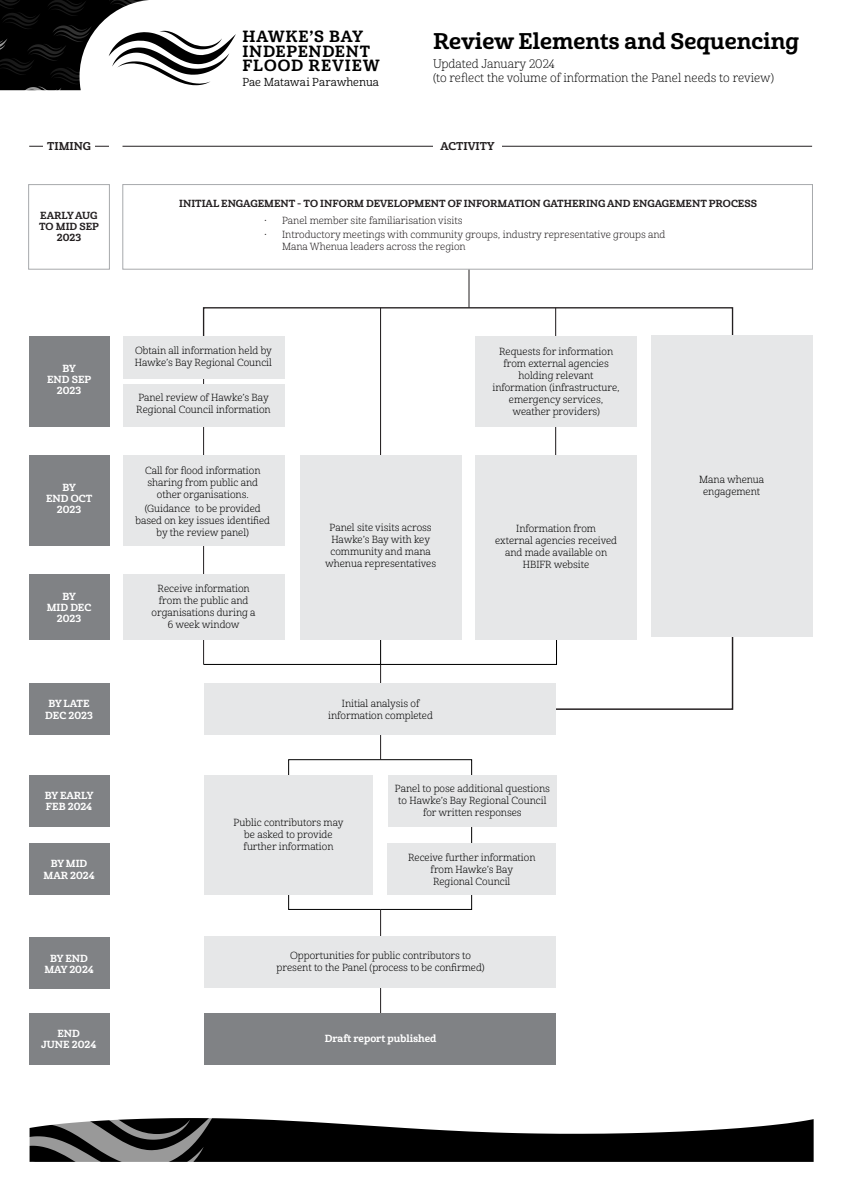
<style>
.page{position:relative;width:842px;height:1191px;background:#fff}
.page>*{position:absolute;margin:0;border:0;box-sizing:border-box;transform-origin:0 0}
.t1{font:22px "Cabrito Nor Bol";color:#000}
.t2{font:15.7px/14.4px "Cabrito Nor Bol";letter-spacing:.05em;color:#000}
.t3{font:12px/14.4px "Cabrito Nor Lig";color:#000}
.t4{font:11.2px "Cabrito Nor Reg";letter-spacing:-.005em;color:#000}
.t5{font:11px "Cabrito Nor Bol";color:#231f20}
.t6{font:10px/12px "Cabrito Nor Boo";color:#000;text-align:center}
.t7{font:10px/12px "Cabrito Nor Boo";color:#231f20}
.t8{font:10px/11px "Cabrito Nor Bol";color:#fff;text-align:center}
.t9{font:10px/11px "Cabrito Nor Bol";color:#231f20;text-align:center}
</style>
<div class="page">
<svg style="left:0;top:0;width:236px;height:91px"></svg>
<hr style="left:468px;top:269px;width:1px;height:39px;background:#231f20">
<hr style="left:380px;top:308px;width:1px;height:147px;background:#231f20">
<div style="left:122px;top:184px;width:691px;height:86px;border:1px solid #a7a9ac"></div>
<div style="left:29px;top:843px;width:80px;height:51px;background:#808285"></div>
<div style="left:29px;top:775px;width:80px;height:51px;background:#808285"></div>
<div style="left:29px;top:683px;width:80px;height:51px;background:#808285"></div>
<div style="left:29px;top:574px;width:80px;height:66px;background:#808285"></div>
<div style="left:29px;top:336px;width:80px;height:90px;background:#808285"></div>
<div style="left:28px;top:184px;width:82px;height:86px;border:1px solid #a7a9ac"></div>
<svg style="left:29px;top:1118px;width:785px;height:44px"></svg>
<div style="left:203px;top:307px;width:530px;height:32px;border:1px solid #231f20"></div>
<hr style="left:555px;top:308px;width:1px;height:147px;background:#231f20">
<hr style="left:203px;top:359px;width:1px;height:41px;background:#231f20">
<hr style="left:203px;top:414px;width:1px;height:164px;background:#231f20">
<svg style="left:203px;top:544px;width:531px;height:166px"></svg>
<hr style="left:380px;top:664px;width:1px;height:95px;background:#231f20">
<hr style="left:380px;top:909px;width:1px;height:104px;background:#231f20">
<div style="left:204px;top:683px;width:352px;height:51px;background:#e6e7e8"></div>
<div style="left:204px;top:936px;width:352px;height:51px;background:#e6e7e8"></div>
<div style="left:123px;top:384px;width:161px;height:42px;background:#e6e7e8"></div>
<div style="left:123px;top:336px;width:161px;height:42px;background:#e6e7e8"></div>
<div style="left:123px;top:455px;width:161px;height:91px;background:#e6e7e8"></div>
<div style="left:300px;top:455px;width:161px;height:185px;background:#e6e7e8"></div>
<div style="left:29px;top:455px;width:80px;height:91px;background:#808285"></div>
<div style="left:475px;top:455px;width:162px;height:185px;background:#e6e7e8"></div>
<div style="left:123px;top:574px;width:161px;height:66px;background:#e6e7e8"></div>
<div style="left:651px;top:336px;width:161px;height:301px;background:#e6e7e8"></div>
<div style="left:204px;top:1013px;width:352px;height:51px;background:#808285"></div>
<div style="left:29px;top:1013px;width:80px;height:51px;background:#808285"></div>
<div style="left:29px;top:938px;width:80px;height:51px;background:#808285"></div>
<div style="left:475px;top:336px;width:162px;height:90px;background:#e6e7e8"></div>
<hr style="left:29px;top:146px;width:80px;height:1px;background:#231f20">
<hr style="left:122px;top:146px;width:690px;height:1px;background:#231f20">
<div style="left:44px;top:140px;width:51px;height:12px;background:#fff"></div>
<div style="left:433px;top:140px;width:68px;height:12px;background:#fff"></div>
<div style="left:380px;top:759px;width:92px;height:151px;border:1px solid #000"></div>
<div style="left:288px;top:759px;width:93px;height:151px;border:1px solid #000"></div>
<div style="left:204px;top:775px;width:169px;height:119px;background:#e6e7e8"></div>
<div style="left:388px;top:775px;width:168px;height:51px;background:#e6e7e8"></div>
<div style="left:388px;top:843px;width:168px;height:51px;background:#e6e7e8"></div>
<h2 class="t2" style="left:242px;top:30px;width:139px">HAWKE’S BAY<br>INDEPENDENT<br>FLOOD REVIEW</h2>
<p class="t4" style="left:242px;top:75px;width:138px">Pae Matawai Parawhenua</p>
<h1 class="t1" style="left:433px;top:27px;width:368px">Review Elements and Sequencing</h1>
<p class="t3" style="left:433px;top:56px;width:342px">Updated January 2024<br>(to reflect the volume of information the Panel needs to review)</p>
<p class="t5" style="left:47px;top:140px;width:45px">TIMING</p>
<p class="t5" style="left:441px;top:140px;width:55px">ACTIVITY</p>
<p class="t9" style="left:39px;top:210px;width:61px">EARLY AUG<br>TO MID SEP<br>2023</p>
<p class="t9" style="left:179px;top:198px;width:579px">INITIAL ENGAGEMENT - TO INFORM DEVELOPMENT OF INFORMATION GATHERING AND ENGAGEMENT PROCESS</p>
<p class="t7" style="left:264px;top:215px;width:200px">• Panel member site familiarisation visits</p>
<p class="t7" style="left:282px;top:229px;width:385px;text-indent:-18px">• Introductory meetings with community groups, industry representative groups and<br>Mana Whenua leaders across the region</p>
<p class="t8" style="left:47px;top:363px;width:46px">BY<br>END SEP<br>2023</p>
<p class="t8" style="left:46px;top:482px;width:48px">BY<br>END OCT<br>2023</p>
<p class="t8" style="left:47px;top:591px;width:46px">BY<br>MID DEC<br>2023</p>
<p class="t8" style="left:45px;top:697px;width:49px;line-height:12px">BY LATE<br>DEC 2023</p>
<p class="t8" style="left:45px;top:790px;width:50px;text-align:left">BY EARLY<br>FEB 2024</p>
<p class="t8" style="left:43px;top:858px;width:53px">BY MID<br>MAR 2024</p>
<p class="t8" style="left:44px;top:952px;width:51px">BY END<br>MAY 2024</p>
<p class="t8" style="left:41px;top:1027px;width:57px">END<br>JUNE 2024</p>
<p class="t6" style="left:135px;top:344px;width:139px;text-align:left">Obtain all information held by<br>Hawke’s Bay Regional Council</p>
<p class="t6" style="left:136px;top:392px;width:136px;text-align:left">Panel review of Hawke’s Bay<br>Regional Council information</p>
<p class="t6" style="left:145px;top:464px;width:117px">Call for flood information sharing from public and other organisations.</p>
<p class="t6" style="left:135px;top:502px;width:136px">(Guidance to be provided based on key issues identified by the review panel)</p>
<p class="t6" style="left:152px;top:582px;width:106px">Receive information from the public and organisations during a<br>6 week window</p>
<p class="t6" style="left:492px;top:345px;width:129px">Requests for information from external agencies holding relevant information (infrastructure, emergency services, weather providers)</p>
<p class="t6" style="left:325px;top:521px;width:112px">Panel site visits across<br>Hawke’s Bay with key community and mana whenua representatives</p>
<p class="t6" style="left:495px;top:522px;width:123px">Information from<br>external agencies received and made available on<br>HBIFR website</p>
<p class="t6" style="left:328px;top:697px;width:106px">Initial analysis of information completed</p>
<p class="t6" style="left:234px;top:816px;width:112px">Public contributors may be asked to provide further information</p>
<p class="t6" style="left:395px;top:782px;width:156px">Panel to pose additional questions to Hawke’s Bay Regional Council for written responses</p>
<p class="t6" style="left:408px;top:852px;width:129px">Receive further information from Hawke’s Bay<br>Regional Council</p>
<p class="t6" style="left:277px;top:950px;width:209px">Opportunities for public contributors to present to the Panel (process to be confirmed)</p>
<p class="t8" style="left:325px;top:1033px;width:113px">Draft report published</p>
<p class="t6" style="left:699px;top:474px;width:67px">Mana whenua engagement</p>
</div>
